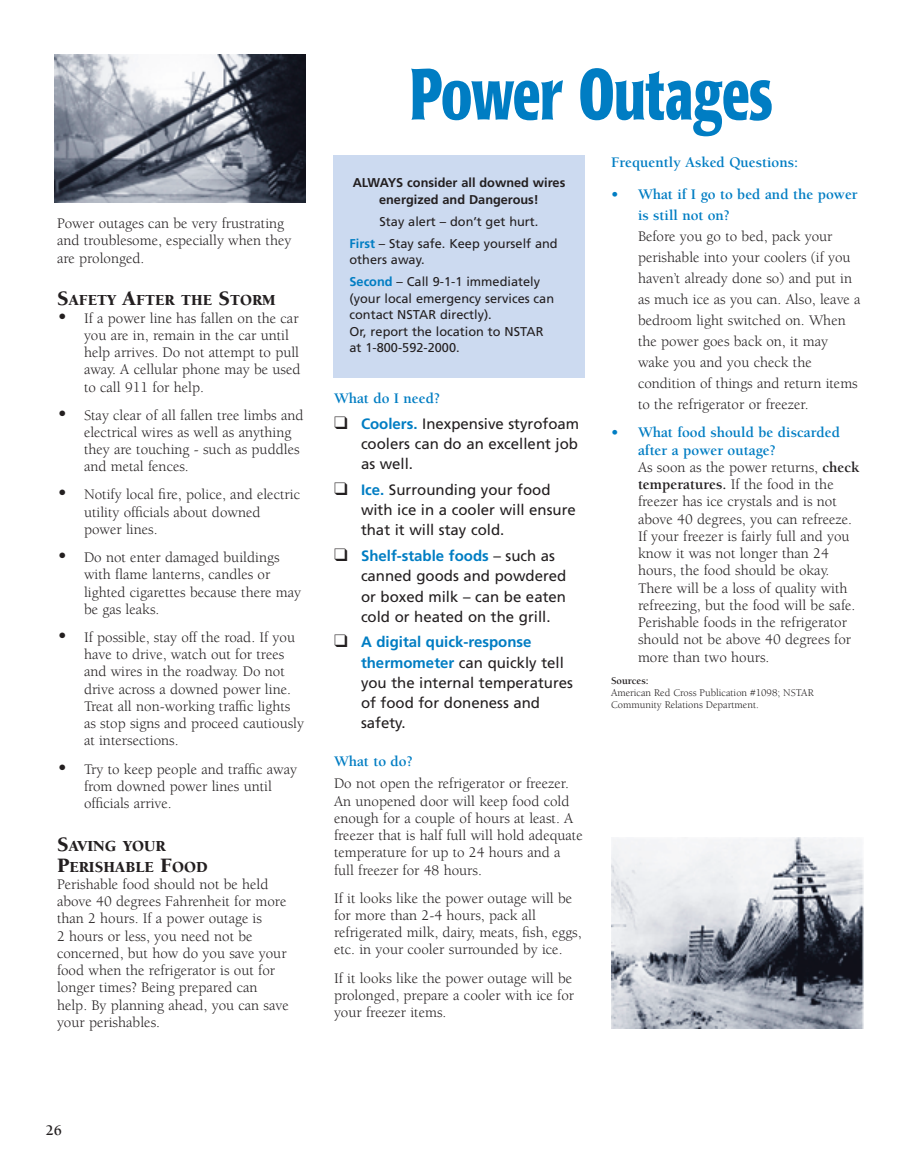
<style>
.page{position:relative;width:918px;height:1175px;background:#fff}
.page>*{position:absolute;margin:0;border:0;box-sizing:border-box;transform-origin:0 0}
.t1{font:700 condensed 72px "Poppl Laudatio";color:#007dc3;scale:.81 1}
.t2{font:900 15.75px/21px "Berkeley";color:#231f20}
.t3{font:15px/17.2px "Berkeley";color:#231f20}
.t4{font:15px/20.2px "Frutiger";color:#231f20}
.t5{font:700 15px/21px "Berkeley";color:#007dc3}
.t6{font:700 15px "Berkeley";color:#231f20}
.t7{font:12.75px/16.5px "Frutiger";color:#231f20}
.t8{font:700 12.75px/16.5px "Frutiger";color:#231f20;text-align:center}
.t9{font:10.5px/12px "Berkeley";color:#231f20}
.t10{font:700 10.5px "Berkeley";color:#231f20}
.s1{font-size:21px}
.s2{font-weight:700;color:#007dc3}
.s3{font-weight:700}
</style>
<div class="page">
<div style="left:333px;top:155px;width:252px;height:222px;background:#ccdaf0"></div>
<img style="left:54px;top:54px;width:252px;height:148px">
<img style="left:612px;top:837px;width:252px;height:192px">
<p class="t3" style="left:57px;top:216px;width:236px">Power outages can be very frustrating and troublesome, especially when they are prolonged.</p>
<p class="t2" style="left:57px;top:291px;width:220px"><span class="s1">S</span>AFETY <span class="s1">A</span>FTER THE <span class="s1">S</span>TORM</p>
<p class="t3" style="left:84px;top:310px;width:218px;text-indent:-27px"><span class="s1">•</span> If a power line has fallen on the car you are in, remain in the car until help arrives. Do not attempt to pull away. A cellular phone may be used to call 911 for help.</p>
<p class="t3" style="left:84px;top:408px;width:221px;text-indent:-27px"><span class="s1">•</span> Stay clear of all fallen tree limbs and electrical wires as well as anything they are touching - such as puddles and metal fences.</p>
<p class="t3" style="left:84px;top:487px;width:218px;text-indent:-27px"><span class="s1">•</span> Notify local fire, police, and electric utility officials about downed power lines.</p>
<p class="t3" style="left:84px;top:550px;width:219px;text-indent:-27px"><span class="s1">•</span> Do not enter damaged buildings with flame lanterns, candles or lighted cigarettes because there may be gas leaks.</p>
<p class="t3" style="left:84px;top:630px;width:222px;text-indent:-27px"><span class="s1">•</span> If possible, stay off the road. If you have to drive, watch out for trees and wires in the roadway. Do not drive across a downed power line.<br>Treat all non-working traffic lights as stop signs and proceed cautiously at intersections.</p>
<p class="t3" style="left:84px;top:761px;width:215px;text-indent:-27px"><span class="s1">•</span> Try to keep people and traffic away from downed power lines until officials arrive.</p>
<p class="t2" style="left:57px;top:836px;width:152px"><span class="s1">S</span>AVING YOUR<br><span class="s1">P</span>ERISHABLE <span class="s1">F</span>OOD</p>
<p class="t3" style="left:57px;top:877px;width:233px">Perishable food should not be held above 40 degrees Fahrenheit for more than 2 hours. If a power outage is<br>2 hours or less, you need not be concerned, but how do you save your food when the refrigerator is out for longer times? Being prepared can help. By planning ahead, you can save your perishables.</p>
<h1 class="t1" style="left:410px;top:67px;width:449px">Power Outages</h1>
<p class="t8" style="left:353px;top:176px;width:214px">ALWAYS consider all downed wires energized and Dangerous!</p>
<p class="t7" style="left:350px;top:211px;width:210px;line-height:21.9px;text-indent:30px">Stay alert – don’t get hurt.<br><span class="s2">First</span> – Stay safe. Keep yourself and</p>
<p class="t7" style="left:350px;top:250px;width:192px;line-height:21.9px">others away.<br><span class="s2">Second</span> – Call 9-1-1 immediately</p>
<p class="t7" style="left:350px;top:291px;width:206px">(your local emergency services can contact NSTAR directly).<br>Or, report the location to NSTAR at 1-800-592-2000.</p>
<p class="t5" style="left:334px;top:389px;width:108px">What do I need?</p>
<p class="t4" style="left:361px;top:414px;width:220px;text-align:justify;text-indent:-27px">❑ <span class="s2">Coolers.</span> Inexpensive styrofoam coolers can do an excellent job as well.</p>
<p class="t4" style="left:361px;top:480px;width:216px;text-indent:-27px">❑ <span class="s2">Ice.</span> Surrounding your food with ice in a cooler will ensure that it will stay cold.</p>
<p class="t4" style="left:361px;top:547px;width:207px;text-indent:-27px">❑ <span class="s2">Shelf-stable foods</span> – such as canned goods and powdered or boxed milk – can be eaten cold or heated on the grill.</p>
<p class="t4" style="left:361px;top:633px;width:214px;text-indent:-27px">❑ <span class="s2">A digital quick-response thermometer</span> can quickly tell you the internal temperatures of food for doneness and safety.</p>
<p class="t5" style="left:334px;top:752px;width:80px">What to do?</p>
<p class="t3" style="left:334px;top:776px;width:250px">Do not open the refrigerator or freezer.<br>An unopened door will keep food cold enough for a couple of hours at least. A freezer that is half full will hold adequate temperature for up to 24 hours and a full freezer for 48 hours.</p>
<p class="t3" style="left:334px;top:890px;width:249px">If it looks like the power outage will be for more than 2-4 hours, pack all refrigerated milk, dairy, meats, fish, eggs, etc. in your cooler surrounded by ice.</p>
<p class="t3" style="left:334px;top:970px;width:242px">If it looks like the power outage will be prolonged, prepare a cooler with ice for your freezer items.</p>
<p class="t5" style="left:611px;top:153px;width:189px">Frequently Asked Questions:</p>
<p class="t5" style="left:638px;top:185px;width:221px;text-indent:-27px">• What if I go to bed and the power is still not on?</p>
<p class="t3" style="left:638px;top:227px;width:224px;line-height:21px">Before you go to bed, pack your perishable into your coolers (if you haven’t already done so) and put in as much ice as you can. Also, leave a bedroom light switched on. When the power goes back on, it may wake you and you check the condition of things and return items to the refrigerator or freezer.</p>
<p class="t3" style="left:638px;top:425px;width:223px;text-indent:-27px"><span class="s2">• What food should be discarded after a power outage?<br></span>As soon as the power returns, <span class="s3">check temperatures.</span> If the food in the freezer has ice crystals and is not above 40 degrees, you can refreeze.<br>If your freezer is fairly full and you know it was not longer than 24 hours, the food should be okay.<br>There will be a loss of quality with refreezing, but the food will be safe.<br>Perishable foods in the refrigerator should not be above 40 degrees for more than two hours.</p>
<p class="t10" style="left:611px;top:677px;width:39px">Sources:</p>
<p class="t9" style="left:611px;top:688px;width:204px">American Red Cross Publication #1098; NSTAR<br>Community Relations Department.</p>
<p class="t6" style="left:46px;top:1123px;width:18px">26</p>
</div>
